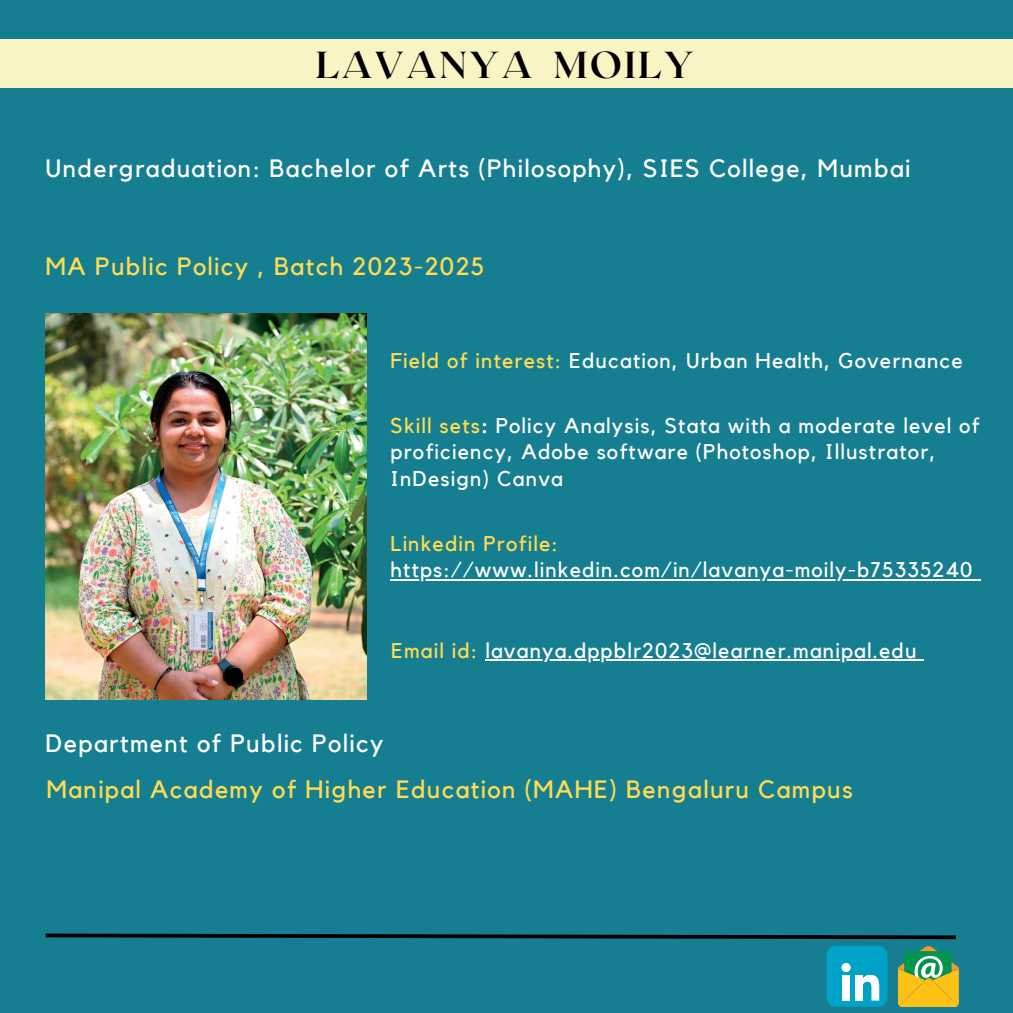
<style>
.page{position:relative;width:1013px;height:1013px;background:#fff}
.page>*{position:absolute;margin:0;border:0;box-sizing:border-box;transform-origin:0 0}
.t1{font:700 37.5px "Roxborough CF";letter-spacing:.055em;color:#000}
.t2{font:25px "Kollektif";letter-spacing:.055em;color:#fff}
.t3{font:25px "Kollektif";letter-spacing:.055em;color:#ffdc51}
.t4{font:21.25px "Kollektif";letter-spacing:.055em;color:#fff}
.t5{font:21.25px "Kollektif";letter-spacing:.055em;color:#ffdc51}
.s1{color:#ffdc51}
.s2{font-weight:700}
</style>
<div class="page">
<div style="left:0;top:0;width:1012px;height:1012px;background:#167e91"></div>
<div style="left:0;top:39px;width:1012px;height:49px;background:#f8f4c3"></div>
<img style="left:46px;top:313px;width:320px;height:386px">
<svg style="left:45px;top:933px;width:914px;height:73px"></svg>
<hr style="left:390px;top:579px;width:583px;height:2px;background:#fff">
<svg style="left:973px;top:579px;width:7px;height:2px"></svg>
<hr style="left:485px;top:659px;width:432px;height:2px;background:#fff">
<svg style="left:917px;top:659px;width:7px;height:2px"></svg>
<h2 class="t1" style="left:316px;top:40px;width:380px">LAVANYA MOILY</h2>
<h2 class="t2" style="left:46px;top:156px;width:866px">Undergraduation: Bachelor of Arts (Philosophy), SIES College, Mumbai</h2>
<p class="t3" style="left:46px;top:255px;width:440px">MA Public Policy , Batch 2023-2025</p>
<p class="t4" style="left:390px;top:350px;width:573px"><span class="s1">Field of interest:</span> Education, Urban Health, Governance</p>
<p class="t4" style="left:390px;top:416px;width:590px"><span class="s1">Skill sets</span><span class="s2">:</span> Policy Analysis, Stata with a moderate level of</p>
<p class="t4" style="left:390px;top:442px;width:546px">proficiency, Adobe software (Photoshop, Illustrator,</p>
<p class="t4" style="left:390px;top:468px;width:174px">InDesign) Canva</p>
<p class="t5" style="left:390px;top:534px;width:169px">Linkedin Profile:</p>
<p class="t4" style="left:390px;top:560px;width:583px">https://www.linkedin.com/in/lavanya-moily-b75335240</p>
<p class="t4" style="left:391px;top:640px;width:526px"><span class="s1">Email id:</span> lavanya.dppblr2023@learner.manipal.edu</p>
<p class="t2" style="left:46px;top:731px;width:339px">Department of Public Policy</p>
<p class="t3" style="left:46px;top:777px;width:807px">Manipal Academy of Higher Education (MAHE) Bengaluru Campus</p>
</div>
